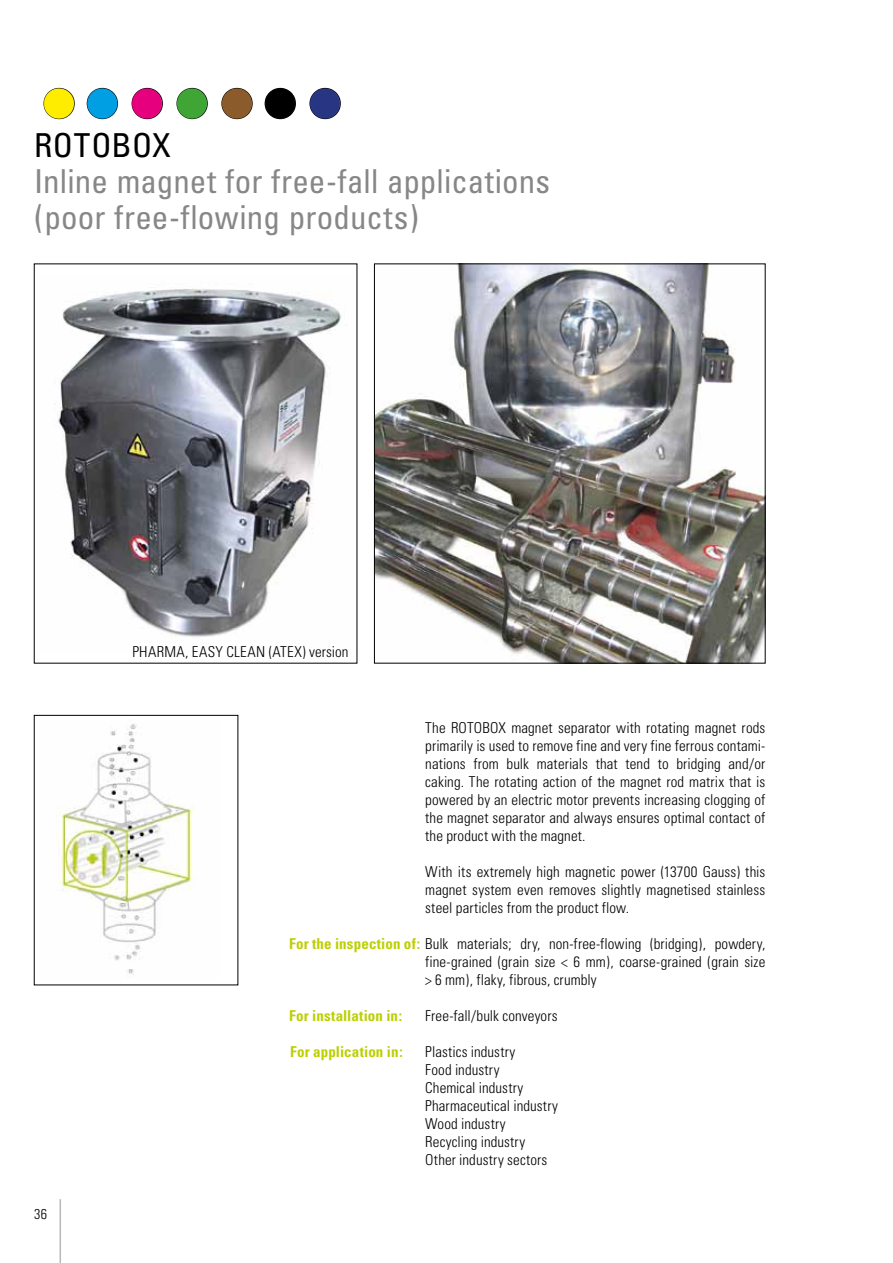
<style>
.page{position:relative;width:893px;height:1263px;background:#fff}
.page>*{position:absolute;margin:0;border:0;box-sizing:border-box;transform-origin:0 0}
.t1{font:42px "Zapf Dingbats ITC";color:#ffed00}
.t2{font:condensed 33px/36px "Univers";letter-spacing:.005em;color:#878787}
.t3{font:condensed 33px "Univers";letter-spacing:.015em;color:#000}
.t4{font:300 condensed 15px/18px "Univers";letter-spacing:.01em;color:#000;text-align:justify}
.t5{font:700 condensed 15px "Univers";letter-spacing:.01em;color:#bccf00}
.t6{font:300 condensed 14.25px "Univers";color:#000}
.s1{color:#009fe3}
.s2{color:#e6007d}
.s3{color:#3fa535}
.s4{color:#8b5b2b}
.s5{color:#000}
.s6{color:#283583}
.s7{font-weight:700;color:#bccf00}
</style>
<div class="page">
<hr style="left:60px;top:1199px;width:1px;height:64px;background:#b7bab4">
<img style="left:56px;top:724px;width:139px;height:250px">
<img style="left:54px;top:289px;width:288px;height:348px">
<img style="left:376px;top:266px;width:387px;height:395px">
<div style="left:374px;top:264px;width:391px;height:399px;border:1px solid #000"></div>
<svg style="left:43px;top:87px;width:32px;height:33px"></svg>
<svg style="left:86px;top:87px;width:32px;height:33px"></svg>
<svg style="left:131px;top:87px;width:32px;height:33px"></svg>
<svg style="left:176px;top:87px;width:32px;height:33px"></svg>
<svg style="left:221px;top:87px;width:32px;height:33px"></svg>
<svg style="left:264px;top:87px;width:32px;height:33px"></svg>
<svg style="left:309px;top:87px;width:32px;height:33px"></svg>
<h1 class="t1" style="left:43px;top:84px;width:301px">●<span class="s1">●</span><span class="s2">●</span><span class="s3">●</span><span class="s4">●</span><span class="s5">●</span><span class="s6">●</span></h1>
<h2 class="t3" style="left:34px;top:124px;width:138px">ROTOBOX</h2>
<h2 class="t2" style="left:34px;top:163px;width:518px">Inline magnet for free-fall applications (poor free-flowing products)</h2>
<p class="t4" style="left:132px;top:642px;width:218px">PHARMA, EASY CLEAN (ATEX) version</p>
<p class="t6" style="left:34px;top:1205px;width:14px">36</p>
<p class="t4" style="left:425px;top:719px;width:342px">The ROTOBOX magnet separator with rotating magnet rods primarily is used to remove fine and very fine ferrous contami&shy;nations from bulk materials that tend to bridging and/or caking. The rotating action of the magnet rod matrix that is powered by an electric motor prevents increasing clogging of the magnet separator and always ensures optimal contact of the product with the magnet.</p>
<p class="t4" style="left:425px;top:863px;width:342px">With its extremely high magnetic power (13700 Gauss) this magnet system even removes slightly magnetised stainless steel particles from the product flow.</p>
<p class="t4" style="left:425px;top:935px;width:342px;text-indent:-136px"><span class="s7">For the inspection of:</span> Bulk materials; dry, non-free-flowing (bridging), powdery, fine-grained (grain size &lt; 6 mm), coarse-grained (grain size &gt; 6 mm), flaky, fibrous, crumbly</p>
<p class="t5" style="left:289px;top:1007px;width:115px">For installation in:</p>
<p class="t4" style="left:425px;top:1007px;width:134px">Free-fall/bulk conveyors</p>
<p class="t5" style="left:290px;top:1043px;width:114px">For application in:</p>
<p class="t4" style="left:425px;top:1043px;width:134px;text-align:left">Plastics industry<br>Food industry<br>Chemical industry<br>Pharmaceutical industry<br>Wood industry<br>Recycling industry<br>Other industry sectors</p>
</div>
